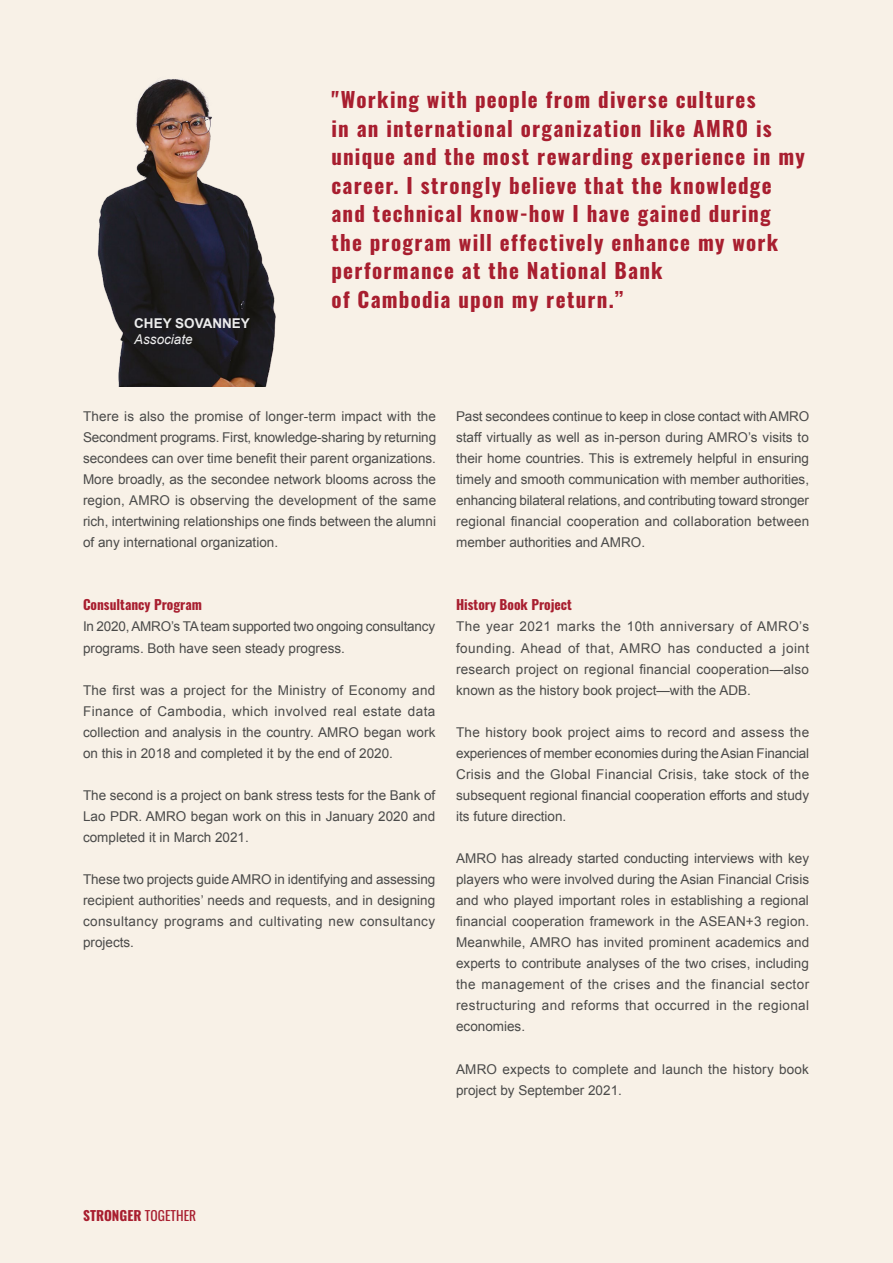
<style>
.page{position:relative;width:893px;height:1263px;background:#f8f1e7}
.page>*{position:absolute;margin:0;border:0;box-sizing:border-box;transform-origin:0 0}
.t1{font:700 21px/28.5px "Oswald";letter-spacing:.06em;color:#a81e2f}
.t2{font:13.5px/21px "Arial";color:#4a4a49;text-align:justify}
.t3{font:700 13.5px "Oswald";color:#a81e2f}
.t4{font:700 13.5px "Arial";color:#ededed}
.t5{font:italic 13.5px "Arial";color:#ededed}
.s1{font-weight:400}
</style>
<div class="page">
<img style="left:97px;top:79px;width:179px;height:308px">
<p class="t4" style="left:134px;top:314px;width:117px">CHEY SOVANNEY</p>
<p class="t5" style="left:134px;top:331px;width:60px">Associate</p>
<p class="t1" style="left:331px;top:87px;width:475px">"Working with people from diverse cultures<br>in an international organization like AMRO is unique and the most rewarding experience in my career. I strongly believe that the knowledge and technical know-how I have gained during the program will effectively enhance my work performance at the National Bank<br>of Cambodia upon my return.”</p>
<p class="t2" style="left:83px;top:406px;width:355px">There is also the promise of longer-term impact with the Secondment programs. First, knowledge-sharing by returning secondees can over time benefit their parent organizations.<br>More broadly, as the secondee network blooms across the region, AMRO is observing the development of the same rich, intertwining relationships one finds between the alumni of any international organization.</p>
<p class="t2" style="left:456px;top:406px;width:355px">Past secondees continue to keep in close contact with AMRO staff virtually as well as in-person during AMRO’s visits to their home countries. This is extremely helpful in ensuring timely and smooth communication with member authorities, enhancing bilateral relations, and contributing toward stronger regional financial cooperation and collaboration between member authorities and AMRO.</p>
<p class="t3" style="left:83px;top:598px;width:120px">Consultancy Program</p>
<p class="t2" style="left:83px;top:616px;width:354px">In 2020, AMRO’s TA team supported two ongoing consultancy programs. Both have seen steady progress.</p>
<p class="t2" style="left:83px;top:679px;width:354px">The first was a project for the Ministry of Economy and Finance of Cambodia, which involved real estate data collection and analysis in the country. AMRO began work on this in 2018 and completed it by the end of 2020.</p>
<p class="t2" style="left:83px;top:785px;width:354px">The second is a project on bank stress tests for the Bank of Lao PDR. AMRO began work on this in January 2020 and completed it in March 2021.</p>
<p class="t2" style="left:83px;top:869px;width:354px">These two projects guide AMRO in identifying and assessing recipient authorities’ needs and requests, and in designing consultancy programs and cultivating new consultancy projects.</p>
<p class="t3" style="left:456px;top:598px;width:117px">History Book Project</p>
<p class="t2" style="left:456px;top:616px;width:355px">The year 2021 marks the 10th anniversary of AMRO’s founding. Ahead of that, AMRO has conducted a joint research project on regional financial cooperation—also known as the history book project—with the ADB.</p>
<p class="t2" style="left:456px;top:722px;width:355px">The history book project aims to record and assess the experiences of member economies during the Asian Financial Crisis and the Global Financial Crisis, take stock of the subsequent regional financial cooperation efforts and study its future direction.</p>
<p class="t2" style="left:456px;top:848px;width:355px">AMRO has already started conducting interviews with key players who were involved during the Asian Financial Crisis and who played important roles in establishing a regional financial cooperation framework in the ASEAN+3 region.<br>Meanwhile, AMRO has invited prominent academics and experts to contribute analyses of the two crises, including the management of the crises and the financial sector restructuring and reforms that occurred in the regional economies.</p>
<p class="t2" style="left:456px;top:1058px;width:354px">AMRO expects to complete and launch the history book project by September 2021.</p>
<p class="t3" style="left:83px;top:1208px;width:115px">STRONGER <span class="s1">TOGETHER</span></p>
</div>
